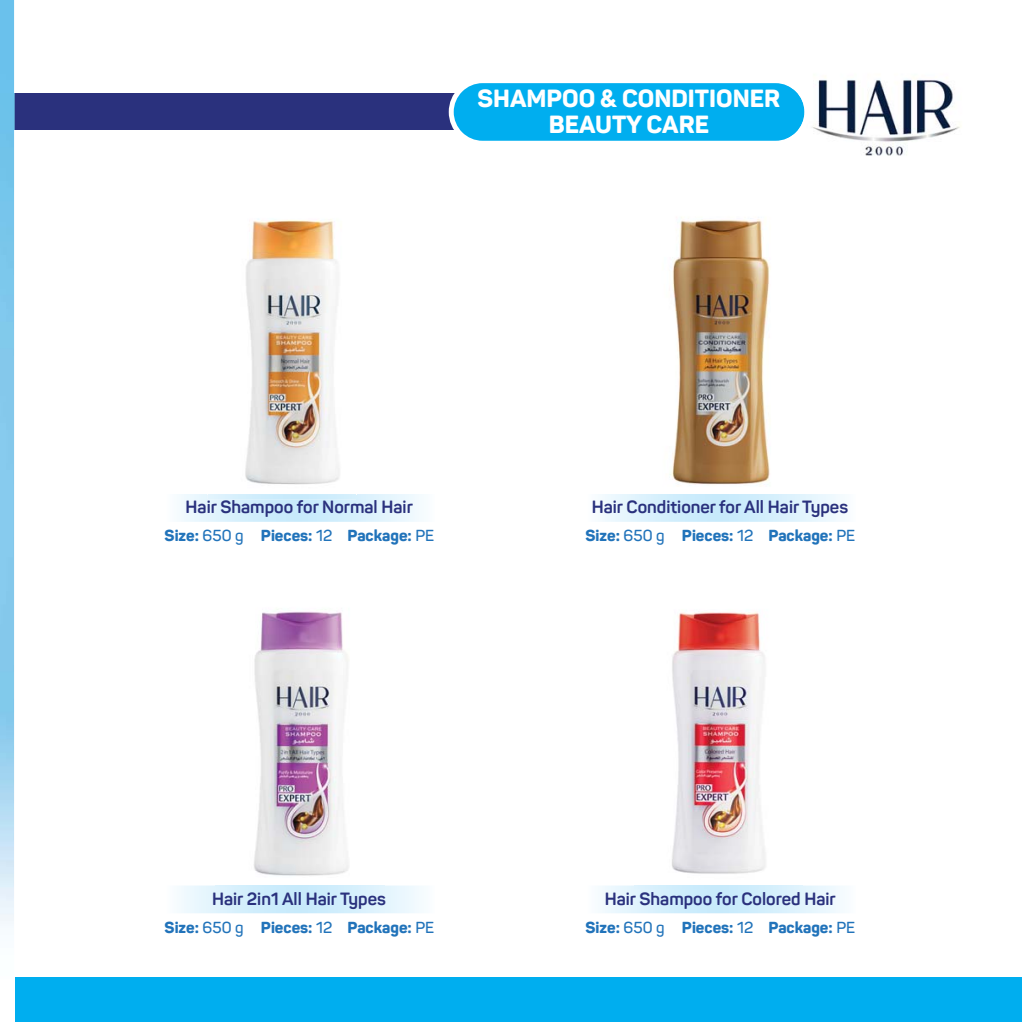
<style>
.page{position:relative;width:1022px;height:1022px;background:#fff}
.page>*{position:absolute;margin:0;border:0;box-sizing:border-box;transform-origin:0 0}
.t1{font:800 24.5px/25.9px "Panton";color:#fff;text-align:center}
.t2{font:700 17.5px "Panton";color:#2a317d}
.t3{font:800 15.75px "Panton";color:#2173ba}
.s1{font-weight:600}
</style>
<div class="page">
<div style="left:0;top:977px;width:1022px;height:45px;background:#00aeef"></div>
<div style="left:14px;top:93px;width:776px;height:37px;background:#2a317d"></div>
<div style="left:449px;top:83px;width:338px;height:58px;background:#00aeef"></div>
<img style="left:0;top:0;width:14px;height:1022px">
<img style="left:0;top:93px;width:14px;height:37px">
<img style="left:14px;top:93px;width:1px;height:37px">
<svg style="left:179px;top:494px;width:243px;height:28px;background:#dbf1fc"></svg>
<svg style="left:179px;top:885px;width:243px;height:28px;background:#d9f0fc"></svg>
<svg style="left:600px;top:494px;width:243px;height:28px;background:#daf1fc"></svg>
<svg style="left:600px;top:885px;width:243px;height:28px;background:#daf1fc"></svg>
<img style="left:208px;top:219px;width:148px;height:280px">
<img style="left:636px;top:217px;width:168px;height:282px">
<img style="left:634px;top:611px;width:168px;height:277px">
<img style="left:216px;top:609px;width:168px;height:277px">
<img style="left:812px;top:77px;width:149px;height:79px">
<img style="left:787px;top:85px;width:18px;height:54px">
<h1 class="t1" style="left:477px;top:86px;width:304px">SHAMPOO &amp; CONDITIONER<br>BEAUTY CARE</h1>
<p class="t2" style="left:186px;top:499px;width:229px">Hair Shampoo for Normal Hair</p>
<p class="t2" style="left:592px;top:499px;width:258px">Hair Conditioner for All Hair Types</p>
<p class="t3" style="left:165px;top:527px;width:81px">Size: <span class="s1">650 g</span></p>
<p class="t3" style="left:261px;top:527px;width:73px">Pieces: <span class="s1">12</span></p>
<p class="t3" style="left:347px;top:527px;width:88px">Package: <span class="s1">PE</span></p>
<p class="t3" style="left:586px;top:527px;width:81px">Size: <span class="s1">650 g</span></p>
<p class="t3" style="left:682px;top:527px;width:73px">Pieces: <span class="s1">12</span></p>
<p class="t3" style="left:768px;top:527px;width:88px">Package: <span class="s1">PE</span></p>
<p class="t2" style="left:212px;top:890px;width:175px">Hair 2in1 All Hair Types</p>
<p class="t2" style="left:605px;top:890px;width:232px">Hair Shampoo for Colored Hair</p>
<p class="t3" style="left:165px;top:918px;width:81px">Size: <span class="s1">650 g</span></p>
<p class="t3" style="left:261px;top:918px;width:73px">Pieces: <span class="s1">12</span></p>
<p class="t3" style="left:347px;top:918px;width:88px">Package: <span class="s1">PE</span></p>
<p class="t3" style="left:586px;top:918px;width:81px">Size: <span class="s1">650 g</span></p>
<p class="t3" style="left:682px;top:918px;width:73px">Pieces: <span class="s1">12</span></p>
<p class="t3" style="left:768px;top:918px;width:88px">Package: <span class="s1">PE</span></p>
</div>
